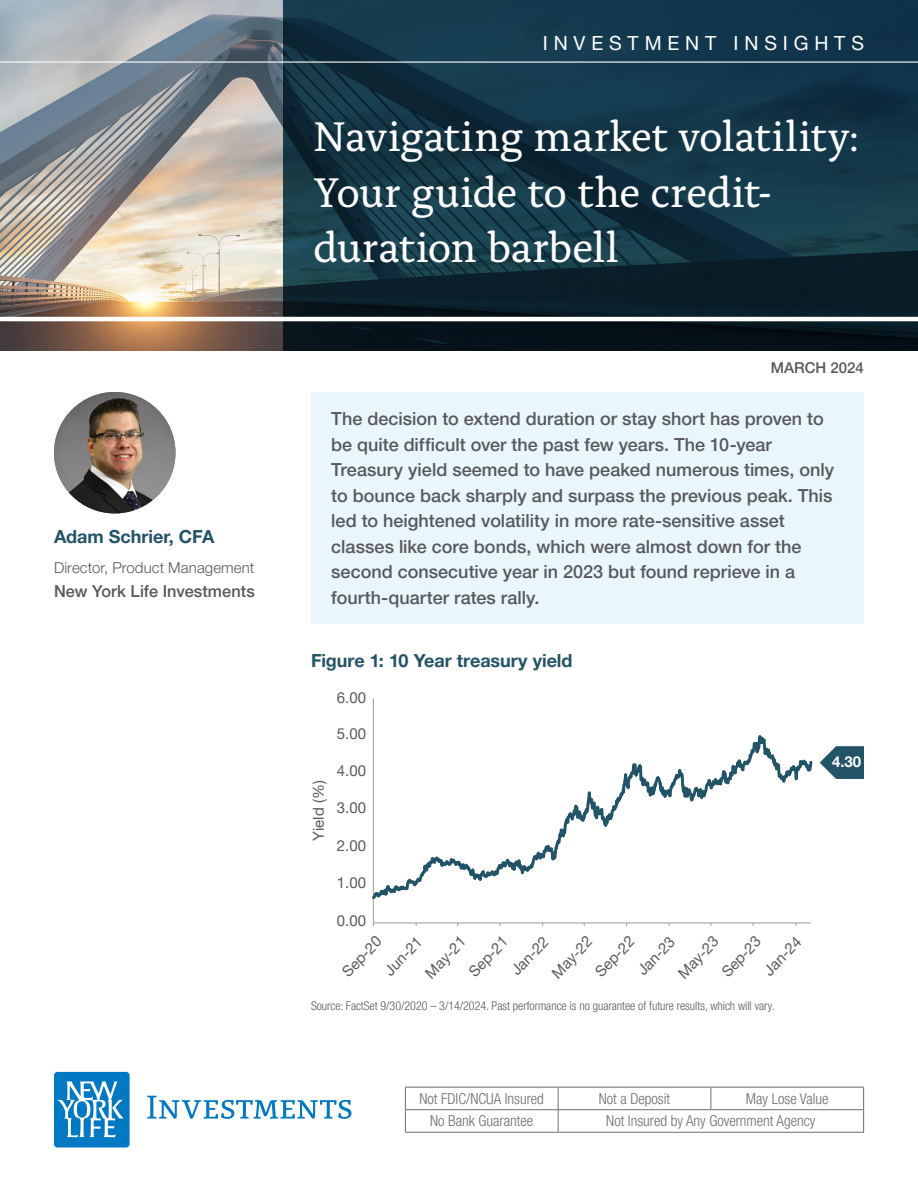
<style>
.page{position:relative;width:918px;height:1188px;background:#fff}
.page>*{position:absolute;margin:0;border:0;box-sizing:border-box;transform-origin:0 0}
.t1{font:43.5px/55.5px "Alda Pro";letter-spacing:-.01em;color:#fff}
.t2{font:19.5px "Helvetica Neue LT Pro";letter-spacing:.3em;color:#fff}
.t3{font:500 18px/25.5px "Helvetica Neue LT Pro";color:#57585a}
.Body_Text__11pt_13{font:700 18px "Helvetica Neue LT Pro";letter-spacing:-.005em;color:#225367}
.t4{font:500 16.5px "Helvetica Neue LT Pro";letter-spacing:.005em;color:#57585a}
.t5{font:15px/29.8px "Helvetica Neue LT Pro";color:#595959}
.t6{font:300 condensed 15px "Helvetica Neue LT Pro";color:#6c6d70}
.t7{font:300 15px "Helvetica Neue LT Pro";letter-spacing:.005em;color:#57585a}
.t8{font:500 15px "Helvetica Neue LT Pro";color:#57585a}
.t9{font:700 15px "Helvetica Neue LT Pro";color:#fff}
.t10{font:300 condensed 12px "Helvetica Neue LT Pro";color:#57585a}
</style>
<div class="page">
<img style="left:0;top:0;width:284px;height:351px">
<svg style="left:284px;top:0;width:634px;height:351px;background:#11303f"></svg>
<svg style="left:54px;top:1072px;width:297px;height:75px"></svg>
<hr style="left:0;top:317px;width:918px;height:4px;background:#fff">
<hr style="left:0;top:62px;width:918px;height:1px;background:#fff">
<img style="left:54px;top:392px;width:122px;height:121px;border-radius:61px">
<hr style="left:405px;top:1087px;width:153px;height:1px;background:#6c6d70">
<hr style="left:558px;top:1087px;width:153px;height:1px;background:#6c6d70">
<hr style="left:711px;top:1087px;width:153px;height:1px;background:#6c6d70">
<svg style="left:711px;top:1088px;width:1px;height:21px"></svg>
<hr style="left:405px;top:1109px;width:153px;height:1px;background:#6c6d70">
<svg style="left:405px;top:1088px;width:1px;height:44px"></svg>
<hr style="left:558px;top:1109px;width:153px;height:1px;background:#6c6d70">
<svg style="left:558px;top:1088px;width:1px;height:44px"></svg>
<hr style="left:711px;top:1109px;width:153px;height:1px;background:#6c6d70">
<svg style="left:863px;top:1088px;width:1px;height:44px"></svg>
<hr style="left:405px;top:1132px;width:153px;height:1px;background:#6c6d70">
<hr style="left:558px;top:1132px;width:153px;height:1px;background:#6c6d70">
<hr style="left:711px;top:1132px;width:153px;height:1px;background:#6c6d70">
<div style="left:311px;top:392px;width:553px;height:232px;background:#e9f7fd"></div>
<hr style="left:373px;top:699px;width:1px;height:224px;background:#a6a5a4">
<hr style="left:373px;top:922px;width:438px;height:1px;background:#a6a5a4">
<svg style="left:372px;top:701px;width:441px;height:205px"></svg>
<svg style="left:820px;top:746px;width:44px;height:33px"></svg>
<p class="Body_Text__11pt_13" style="left:54px;top:526px;width:162px">Adam Schrier, CFA</p>
<p class="t7" style="left:54px;top:559px;width:202px">Director, Product Management</p>
<p class="t4" style="left:54px;top:582px;width:202px">New York Life Investments</p>
<p class="t2" style="left:543px;top:31px;width:323px">INVESTMENT INSIGHTS</p>
<p class="t1" style="left:313px;top:106px;width:547px">Navigating market volatility:<br>Your guide to the credit&shy;duration barbell</p>
<p class="t8" style="left:771px;top:359px;width:95px">MARCH 2024</p>
<p class="t3" style="left:331px;top:406px;width:504px">The decision to extend duration or stay short has proven to be quite difficult over the past few years. The 10-year Treasury yield seemed to have peaked numerous times, only to bounce back sharply and surpass the previous peak. This led to heightened volatility in more rate-sensitive asset classes like core bonds, which were almost down for the second consecutive year in 2023 but found reprieve in a fourth-quarter rates rally.</p>
<p class="Body_Text__11pt_13" style="left:311px;top:650px;width:263px">Figure 1: 10 Year treasury yield</p>
<p class="t5" style="left:337px;top:682px;width:31px">6.00</p>
<p class="t5" style="left:337px;top:718px;width:31px">5.00</p>
<p class="t5" style="left:303px;top:841px;width:62px;rotate:-90deg">Yield (%)</p>
<p class="t5" style="left:337px;top:755px;width:31px">4.00</p>
<p class="t5" style="left:337px;top:793px;width:31px">3.00</p>
<p class="t5" style="left:337px;top:830px;width:31px">2.00</p>
<p class="t5" style="left:337px;top:868px;width:31px">1.00</p>
<p class="t5" style="left:337px;top:905px;width:31px">0.00</p>
<p class="t5" style="left:354px;top:942px;width:48px;text-indent:-30px;rotate:-47deg">Sep-20<br>Jun-21</p>
<p class="t5" style="left:417px;top:966px;width:53px;rotate:-47deg">May-21</p>
<p class="t5" style="left:460px;top:964px;width:51px;rotate:-47deg">Sep-21</p>
<p class="t5" style="left:503px;top:962px;width:48px;rotate:-47deg">Jan-22</p>
<p class="t5" style="left:543px;top:966px;width:53px;rotate:-47deg">May-22</p>
<p class="t5" style="left:587px;top:964px;width:51px;rotate:-47deg">Sep-22</p>
<p class="t5" style="left:629px;top:962px;width:48px;rotate:-47deg">Jan-23</p>
<p class="t5" style="left:670px;top:966px;width:53px;rotate:-47deg">May-23</p>
<p class="t5" style="left:713px;top:964px;width:51px;rotate:-47deg">Sep-23</p>
<p class="t5" style="left:755px;top:963px;width:48px;rotate:-47deg">Jan-24</p>
<p class="t10" style="left:311px;top:999px;width:466px">Source: FactSet 9/30/2020 – 3/14/2024. Past performance is no guarantee of future results, which will vary.</p>
<p class="t9" style="left:832px;top:753px;width:31px">4.30</p>
<p class="t6" style="left:420px;top:1090px;width:126px">Not FDIC/NCUA Insured</p>
<p class="t6" style="left:599px;top:1090px;width:73px">Not a Deposit</p>
<p class="t6" style="left:746px;top:1090px;width:84px">May Lose Value</p>
<p class="t6" style="left:430px;top:1112px;width:105px">No Bank Guarantee</p>
<p class="t6" style="left:606px;top:1112px;width:211px">Not Insured by Any Government Agency</p>
</div>
